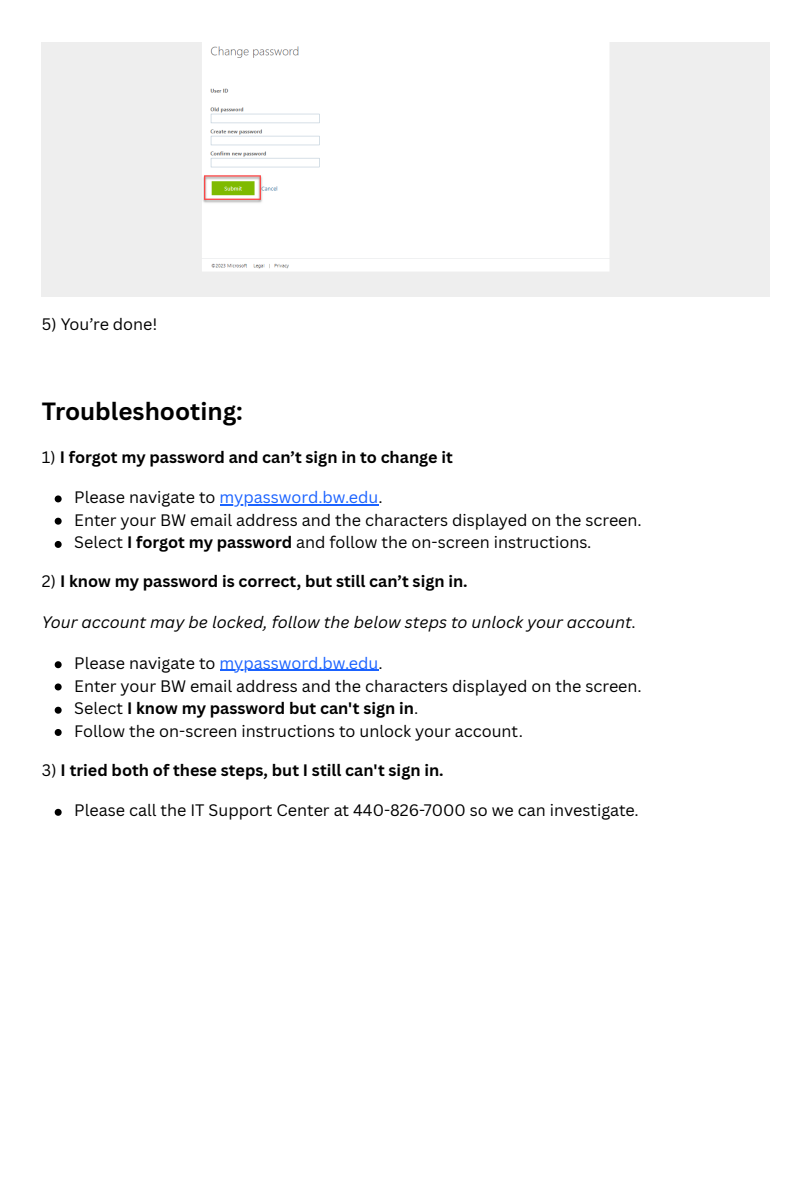
<style>
.page{position:relative;width:810px;height:1181px;background:#fff}
.page>*{position:absolute;margin:0;border:0;box-sizing:border-box;transform-origin:0 0}
.t1{font:700 24.3px "Canva Sans";color:#000}
.t2{font:16.2px "Canva Sans";color:#000}
.t3{font:700 16.2px "Canva Sans";color:#000}
.t4{font:italic 16.2px "Canva Sans";color:#000}
.s1{font-weight:400}
.s2{color:#1a62ff}
.s3{font-weight:700}
</style>
<div class="page">
<img style="left:42px;top:42px;width:728px;height:255px">
<svg style="left:55px;top:495px;width:7px;height:7px"></svg>
<hr style="left:220px;top:504px;width:159px;height:1px;background:#1a62ff">
<svg style="left:55px;top:517px;width:7px;height:7px"></svg>
<svg style="left:55px;top:541px;width:7px;height:7px"></svg>
<svg style="left:55px;top:661px;width:7px;height:7px"></svg>
<hr style="left:220px;top:669px;width:159px;height:1px;background:#1a62ff">
<svg style="left:55px;top:683px;width:7px;height:7px"></svg>
<svg style="left:55px;top:706px;width:7px;height:7px"></svg>
<svg style="left:55px;top:729px;width:7px;height:7px"></svg>
<svg style="left:55px;top:808px;width:7px;height:7px"></svg>
<p class="t2" style="left:42px;top:313px;width:117px">5) You’re done!</p>
<h2 class="t1" style="left:42px;top:394px;width:202px">Troubleshooting:</h2>
<p class="t3" style="left:42px;top:445px;width:412px"><span class="s1">1)</span> I forgot my password and can’t sign in to change it</p>
<p class="t2" style="left:74px;top:485px;width:310px">Please navigate to <span class="s2">mypassword.bw.edu</span>.</p>
<p class="t2" style="left:74px;top:509px;width:569px">Enter your BW email address and the characters displayed on the screen.</p>
<p class="t2" style="left:74px;top:531px;width:519px">Select <span class="s3">I forgot my password</span> and follow the on-screen instructions.</p>
<p class="t3" style="left:42px;top:569px;width:427px"><span class="s1">2)</span> I know my password is correct, but still can’t sign in.</p>
<p class="t4" style="left:42px;top:611px;width:596px">Your account may be locked, follow the below steps to unlock your account.</p>
<p class="t2" style="left:74px;top:651px;width:310px">Please navigate to <span class="s2">mypassword.bw.edu</span>.</p>
<p class="t2" style="left:74px;top:674px;width:569px">Enter your BW email address and the characters displayed on the screen.</p>
<p class="t3" style="left:74px;top:697px;width:346px"><span class="s1">Select</span> I know my password but can't sign in<span class="s1">.</span></p>
<p class="t2" style="left:74px;top:719px;width:450px">Follow the on-screen instructions to unlock your account.</p>
<p class="t3" style="left:42px;top:758px;width:403px"><span class="s1">3)</span> I tried both of these steps, but I still can't sign in.</p>
<p class="t2" style="left:74px;top:799px;width:566px">Please call the IT Support Center at 440-826-7000 so we can investigate.</p>
</div>
